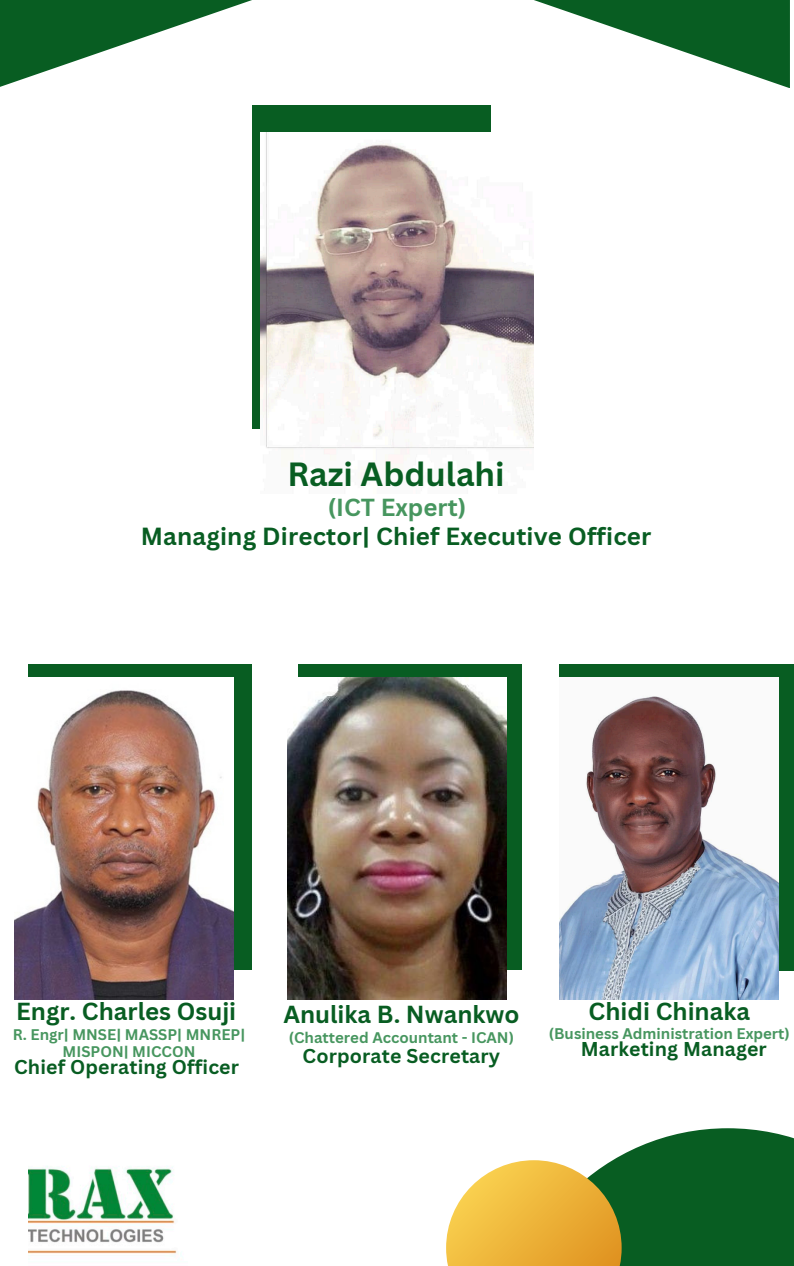
<style>
.page{position:relative;width:794px;height:1266px;background:#fff}
.page>*{position:absolute;margin:0;border:0;box-sizing:border-box;transform-origin:0 0}
.t1{font:700 32.7px "Canva Sans";color:#085d22}
.t2{font:700 24.15px "Canva Sans";letter-spacing:.005em;color:#085d22}
.t3{font:700 24px "Canva Sans";color:#085d22}
.t4{font:700 24px "Canva Sans";color:#47965f}
.t5{font:700 19.5px "Canva Sans";letter-spacing:.005em;color:#085d22}
.t6{font:700 15px/16.9px "Canva Sans";color:#47965f;text-align:center}
</style>
<div class="page">
<img style="left:28px;top:1166px;width:151px;height:94px">
<div style="left:613px;top:1128px;width:180px;height:138px;background:#085d22"></div>
<svg style="left:446px;top:1160px;width:175px;height:106px;background:#e2b850"></svg>
<svg style="left:0;top:0;width:789px;height:88px"></svg>
<div style="left:252px;top:105px;width:238px;height:324px;background:#085d22"></div>
<img style="left:260px;top:132px;width:273px;height:350px">
<div style="left:28px;top:664px;width:224px;height:306px;background:#085d22"></div>
<div style="left:298px;top:664px;width:224px;height:306px;background:#085d22"></div>
<div style="left:559px;top:664px;width:234px;height:306px;background:#085d22"></div>
<img style="left:14px;top:677px;width:219px;height:322px">
<img style="left:287px;top:677px;width:219px;height:322px">
<img style="left:559px;top:677px;width:219px;height:322px">
<p class="t1" style="left:287px;top:451px;width:218px">Razi Abdulahi</p>
<p class="t4" style="left:327px;top:491px;width:140px">(ICT Expert)</p>
<h2 class="t2" style="left:141px;top:519px;width:512px">Managing Director| Chief Executive Officer</h2>
<h2 class="t3" style="left:16px;top:994px;width:221px">Engr. Charles Osuji</h2>
<h2 class="t6" style="left:13px;top:1025px;width:234px">R. Engr| MNSE| MASSP| MNREP|<br>MISPON| MICCON</h2>
<p class="t5" style="left:14px;top:1053px;width:226px">Chief Operating Officer</p>
<p class="t3" style="left:283px;top:997px;width:237px">Anulika B. Nwankwo</p>
<p class="t6" style="left:288px;top:1029px;width:226px">(Chattered Accountant - ICAN)</p>
<h3 class="t5" style="left:302px;top:1041px;width:199px">Corporate Secretary</h3>
<h3 class="t3" style="left:588px;top:994px;width:163px">Chidi Chinaka</h3>
<h3 class="t5" style="left:580px;top:1035px;width:187px">Marketing Manager</h3>
<p class="t6" style="left:548px;top:1025px;width:242px">(Business Administration Expert)</p>
</div>
